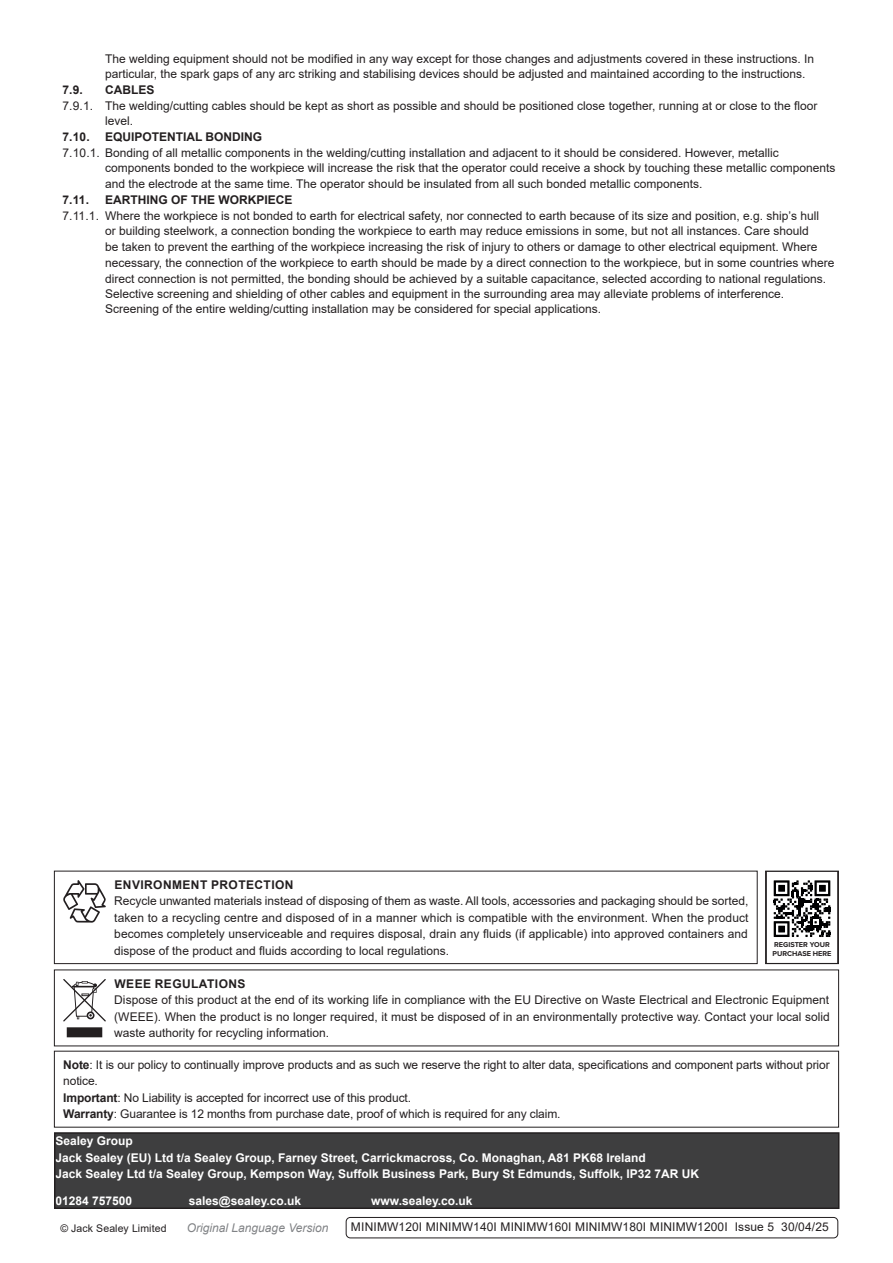
<style>
.page{position:relative;width:893px;height:1263px;background:#fff}
.page>*{position:absolute;margin:0;border:0;box-sizing:border-box;transform-origin:0 0}
.Enviroment_Protection_Body{font:12px/15.6px "Arial";color:#231f20}
.Important_Notification_Body{font:12px/16.5px "Arial";letter-spacing:-.01em;color:#231f20}
.Weee_Regulation_Body{font:12px/16.5px "Arial";color:#231f20;text-align:justify}
.Footer_Contact_Information{font:700 12px "Arial";color:#fff}
.Body__Footer{font:12px "Arial";letter-spacing:.01em;color:#231f20}
.Enviroment_Protection_Header{font:700 12px "Arial";color:#231f20}
.t1{font:italic 12px "Arial";color:#808285}
.Enviroment_Protection_Header-2{font:700 12px "Arial";letter-spacing:.035em;color:#231f20}
.Weee_Regulation_Header{font:700 12px "Arial";letter-spacing:.035em;color:#231f20}
.Body__Justified__7pt{font:10.5px "Arial";letter-spacing:.01em;color:#231f20}
.t2{font:700 7.35px/8.6px "Proxima Nova";color:#231f20}
.s1{font-weight:700}
</style>
<div class="page">
<div style="left:54px;top:871px;width:704px;height:93px;border:1px solid #231f20"></div>
<svg style="left:63px;top:880px;width:43px;height:43px"></svg>
<div style="left:68px;top:1028px;width:34px;height:8px;background:#231f20"></div>
<div style="left:67px;top:1027px;width:35px;height:10px;border:2px solid #231f20"></div>
<svg style="left:63px;top:979px;width:43px;height:42px"></svg>
<svg style="left:773px;top:880px;width:58px;height:57px"></svg>
<svg style="left:774px;top:880px;width:56px;height:57px"></svg>
<div style="left:765px;top:871px;width:74px;height:93px;border:1px solid #231f20"></div>
<div style="left:346px;top:1217px;width:492px;height:21px;border:1px solid #231f20;border-radius:4px"></div>
<div style="left:55px;top:1133px;width:784px;height:75px;background:#3e3e3f"></div>
<div style="left:54px;top:1132px;width:785px;height:77px;border:2px solid #231f20"></div>
<p class="Enviroment_Protection_Body" style="left:105px;top:51px;width:711px">The welding equipment should not be modified in any way except for those changes and adjustments covered in these instructions. In particular, the spark gaps of any arc striking and stabilising devices should be adjusted and maintained according to the instructions.</p>
<p class="Enviroment_Protection_Header" style="left:63px;top:82px;width:22px">7.9.</p>
<p class="Enviroment_Protection_Header" style="left:105px;top:82px;width:51px">CABLES</p>
<p class="Enviroment_Protection_Body" style="left:105px;top:98px;width:714px;line-height:15px;text-indent:-43px">7.9.1. The welding/cutting cables should be kept as short as possible and should be positioned close together, running at or close to the floor level.</p>
<p class="Enviroment_Protection_Header" style="left:63px;top:128px;width:29px">7.10.</p>
<p class="Enviroment_Protection_Header" style="left:105px;top:128px;width:159px">EQUIPOTENTIAL BONDING</p>
<p class="Enviroment_Protection_Body" style="left:105px;top:144px;width:732px;text-indent:-43px">7.10.1. Bonding of all metallic components in the welding/cutting installation and adjacent to it should be considered. However, metallic components bonded to the workpiece will increase the risk that the operator could receive a shock by touching these metallic components and the electrode at the same time. The operator should be insulated from all such bonded metallic components.</p>
<p class="Enviroment_Protection_Header" style="left:63px;top:191px;width:28px">7.11.</p>
<p class="Enviroment_Protection_Header" style="left:105px;top:191px;width:189px">EARTHING OF THE WORKPIECE</p>
<p class="Enviroment_Protection_Body" style="left:105px;top:207px;width:731px;text-indent:-43px">7.11.1. Where the workpiece is not bonded to earth for electrical safety, nor connected to earth because of its size and position, e.g. ship’s hull<br>or building steelwork, a connection bonding the workpiece to earth may reduce emissions in some, but not all instances. Care should<br>be taken to prevent the earthing of the workpiece increasing the risk of injury to others or damage to other electrical equipment. Where necessary, the connection of the workpiece to earth should be made by a direct connection to the workpiece, but in some countries where direct connection is not permitted, the bonding should be achieved by a suitable capacitance, selected according to national regulations.<br>Selective screening and shielding of other cables and equipment in the surrounding area may alleviate problems of interference.<br>Screening of the entire welding/cutting installation may be considered for special applications.</p>
<p class="Enviroment_Protection_Header-2" style="left:114px;top:876px;width:181px">ENVIRONMENT PROTECTION</p>
<p class="Enviroment_Protection_Body" style="left:114px;top:893px;width:636px;line-height:16.5px;text-align:justify">Recycle unwanted materials instead of disposing of them as waste. All tools, accessories and packaging should be sorted, taken to a recycling centre and disposed of in a manner which is compatible with the environment. When the product becomes completely unserviceable and requires disposal, drain any fluids (if applicable) into approved containers and dispose of the product and fluids according to local regulations.</p>
<p class="Weee_Regulation_Header" style="left:114px;top:975px;width:133px">WEEE REGULATIONS</p>
<p class="Weee_Regulation_Body" style="left:114px;top:991px;width:717px">Dispose of this product at the end of its working life in compliance with the EU Directive on Waste Electrical and Electronic Equipment (WEEE). When the product is no longer required, it must be disposed of in an environmentally protective way. Contact your local solid waste authority for recycling information.</p>
<p class="t2" style="left:772px;top:940px;width:61px">REGISTER YOUR<br>PURCHASE HERE</p>
<p class="Important_Notification_Body" style="left:63px;top:1056px;width:768px"><span class="s1">Note</span>: It is our policy to continually improve products and as such we reserve the right to alter data, specifications and component parts without prior notice.</p>
<p class="Important_Notification_Body" style="left:63px;top:1089px;width:349px"><span class="s1">Important</span>: No Liability is accepted for incorrect use of this product.</p>
<p class="Important_Notification_Body" style="left:63px;top:1106px;width:499px"><span class="s1">Warranty</span>: Guarantee is 12 months from purchase date, proof of which is required for any claim.</p>
<p class="Footer_Contact_Information" style="left:56px;top:1133px;width:79px">Sealey Group</p>
<p class="Footer_Contact_Information" style="left:56px;top:1149px;width:592px">Jack Sealey (EU) Ltd t/a Sealey Group, Farney Street, Carrickmacross, Co. Monaghan, A81 PK68 Ireland</p>
<p class="Footer_Contact_Information" style="left:56px;top:1165px;width:645px">Jack Sealey Ltd t/a Sealey Group, Kempson Way, Suffolk Business Park, Bury St Edmunds, Suffolk, IP32 7AR UK</p>
<p class="Footer_Contact_Information" style="left:56px;top:1192px;width:78px">01284 757500</p>
<p class="Footer_Contact_Information" style="left:189px;top:1192px;width:114px">sales@sealey.co.uk</p>
<p class="Footer_Contact_Information" style="left:371px;top:1192px;width:103px">www.sealey.co.uk</p>
<p class="Body__Justified__7pt" style="left:60px;top:1221px;width:108px">© Jack Sealey Limited</p>
<p class="t1" style="left:187px;top:1220px;width:143px">Original Language Version</p>
<p class="Body__Footer" style="left:351px;top:1218px;width:479px">MINIMW120I MINIMW140I MINIMW160I MINIMW180I MINIMW1200I Issue 5 30/04/25</p>
</div>
